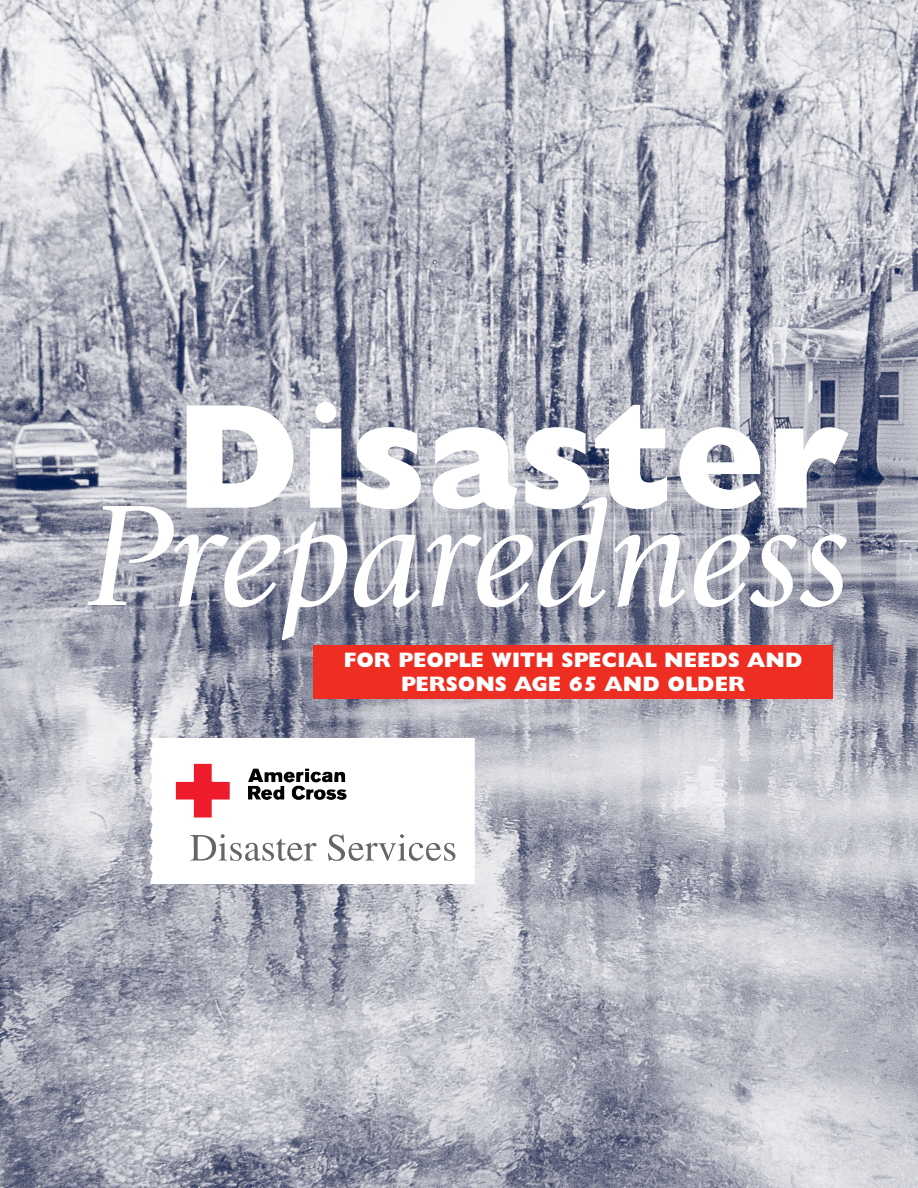
<style>
.page{position:relative;width:918px;height:1188px;background:#fff}
.page>*{position:absolute;margin:0;border:0;box-sizing:border-box;transform-origin:0 0}
.t1{font:italic 150px "Giovanni";color:#fff}
.t2{font:800 150px "Gill Sans";color:#fff}
.t3{font:800 21px/24px "Gill Sans";color:#fff;text-align:center}
</style>
<div class="page">
<img style="left:0;top:0;width:918px;height:1188px">
<svg style="left:150px;top:738px;width:325px;height:145px"></svg>
<div style="left:314px;top:645px;width:519px;height:54px;background:#ee2e22"></div>
<svg style="left:176px;top:764px;width:229px;height:97px"></svg>
<h1 class="t2" style="left:176px;top:400px;width:673px">Disaster</h1>
<h1 class="t1" style="left:87px;top:497px;width:765px">Preparedness</h1>
<p class="t3" style="left:344px;top:650px;width:460px">FOR PEOPLE WITH SPECIAL NEEDS AND<br>PERSONS AGE 65 AND OLDER</p>
</div>
